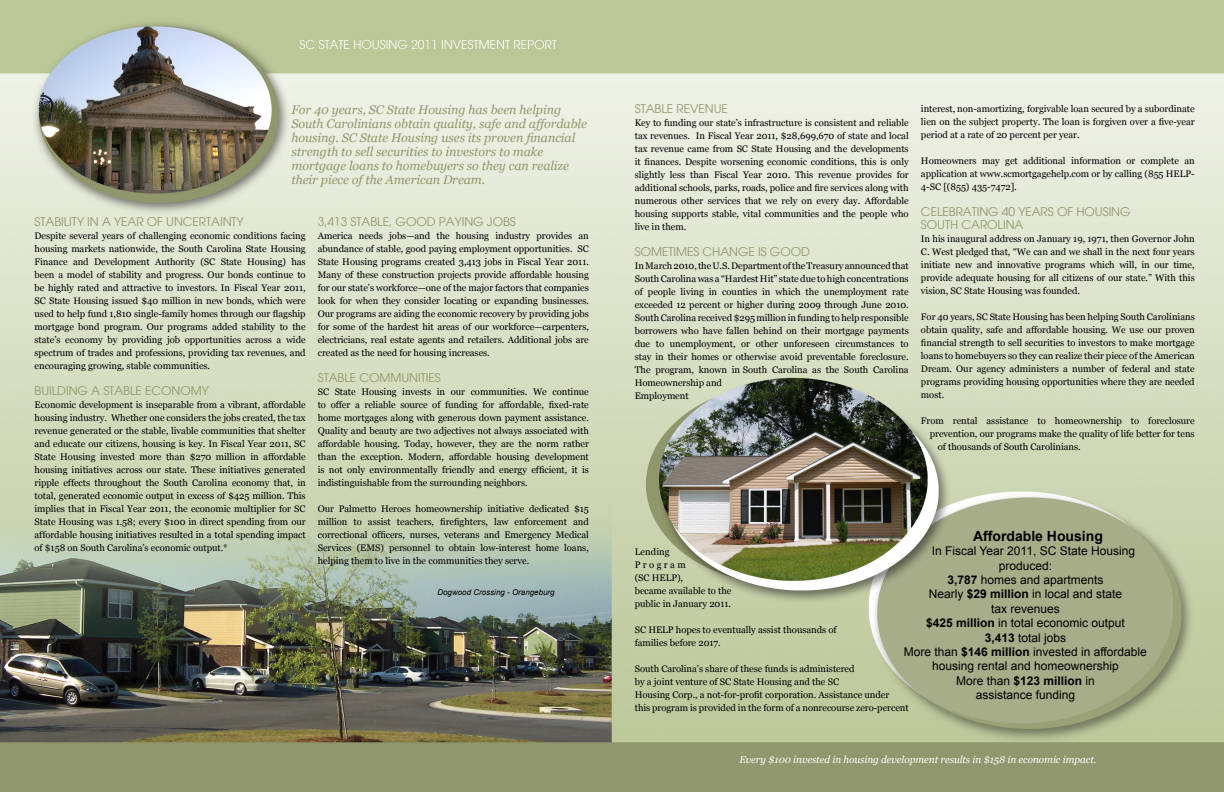
<style>
.page{position:relative;width:1224px;height:792px;background:#fff}
.page>*{position:absolute;margin:0;border:0;box-sizing:border-box;transform-origin:0 0}
.t1{font:700 14px "Arial";color:#000}
.t2{font:italic 12.5px/14px "Georgia";letter-spacing:-.005em;color:#91976c}
.t3{font:12px/14.4px "Arial";color:#000;text-align:center}
.t4{font:12px/13px "Avant Garde";letter-spacing:-.005em;color:#91976c}
.t5{font:italic 10px "Georgia";letter-spacing:-.005em;color:#fff}
.t6{font:9.5px/13px "Georgia";letter-spacing:-.005em;color:#000;text-align:justify}
.t7{font:italic 8px "Arial";color:#000}
.s1{font-weight:700}
</style>
<div class="page">
<img style="left:0;top:0;width:1224px;height:792px">
<p class="t2" style="left:292px;top:103px;width:297px">For 40 years, SC State Housing has been helping South Carolinians obtain quality, safe and affordable housing. SC State Housing uses its proven financial strength to sell securities to investors to make mortgage loans to homebuyers so they can realize their piece of the American Dream.</p>
<p class="t4" style="left:35px;top:215px;width:211px">STABILITY IN A YEAR OF UNCERTAINTY</p>
<p class="t6" style="left:35px;top:229px;width:273px">Despite several years of challenging economic conditions facing housing markets nationwide, the South Carolina State Housing Finance and Development Authority (SC State Housing) has been a model of stability and progress. Our bonds continue to be highly rated and attractive to investors. In Fiscal Year 2011, SC State Housing issued $40 million in new bonds, which were used to help fund 1,810 single-family homes through our flagship mortgage bond program. Our programs added stability to the state’s economy by providing job opportunities across a wide spectrum of trades and professions, providing tax revenues, and encouraging growing, stable communities.</p>
<p class="t4" style="left:35px;top:384px;width:176px">BUILDING A STABLE ECONOMY</p>
<p class="t6" style="left:35px;top:398px;width:273px">Economic development is inseparable from a vibrant, affordable housing industry. Whether one considers the jobs created, the tax revenue generated or the stable, livable communities that shelter and educate our citizens, housing is key. In Fiscal Year 2011, SC State Housing invested more than $270 million in affordable housing initiatives across our state. These initiatives generated</p>
<p class="t6" style="left:35px;top:476px;width:273px">ripple effects throughout the South Carolina economy that, in total, generated economic output in excess of $425 million. This implies that in Fiscal Year 2011, the economic multiplier for SC State Housing was 1.58; every $100 in direct spending from our affordable housing initiatives resulted in a total spending impact of $158 on South Carolina’s economic output.*</p>
<p class="t4" style="left:318px;top:215px;width:200px">3,413 STABLE, GOOD PAYING JOBS</p>
<p class="t6" style="left:318px;top:229px;width:273px">America needs jobs—and the housing industry provides an abundance of stable, good paying employment opportunities. SC State Housing programs created 3,413 jobs in Fiscal Year 2011.<br>Many of these construction projects provide affordable housing for our state’s workforce—one of the major factors that companies look for when they consider locating or expanding businesses.<br>Our programs are aiding the economic recovery by providing jobs</p>
<p class="t6" style="left:318px;top:320px;width:273px">for some of the hardest hit areas of our workforce—carpenters, electricians, real estate agents and retailers. Additional jobs are created as the need for housing increases.</p>
<p class="t4" style="left:318px;top:371px;width:125px">STABLE COMMUNITIES</p>
<p class="t6" style="left:318px;top:385px;width:273px">SC State Housing invests in our communities. We continue to offer a reliable source of funding for affordable, fixed-rate home mortgages along with generous down payment assistance.<br>Quality and beauty are two adjectives not always associated with affordable housing. Today, however, they are the norm rather than the exception. Modern, affordable housing development is not only environmentally friendly and energy efficient, it is indistinguishable from the surrounding neighbors.</p>
<p class="t6" style="left:318px;top:502px;width:273px">Our Palmetto Heroes homeownership initiative dedicated $15 million to assist teachers, firefighters, law enforcement and correctional officers, nurses, veterans and Emergency Medical Services (EMS) personnel to obtain low-interest home loans, helping them to live in the communities they serve.</p>
<p class="t7" style="left:437px;top:587px;width:119px">Dogwood Crossing - Orangeburg</p>
<p class="t4" style="left:635px;top:103px;width:95px">STABLE REVENUE</p>
<p class="t6" style="left:635px;top:117px;width:276px">Key to funding our state’s infrastructure is consistent and reliable tax revenues. In Fiscal Year 2011, $28,699,670 of state and local tax revenue came from SC State Housing and the developments it finances. Despite worsening economic conditions, this is only slightly less than Fiscal Year 2010. This revenue provides for additional schools, parks, roads, police and fire services along with numerous other services that we rely on every day. Affordable housing supports stable, vital communities and the people who live in them.</p>
<p class="t4" style="left:635px;top:246px;width:177px">SOMETIMES CHANGE IS GOOD</p>
<p class="t6" style="left:635px;top:260px;width:276px">In March 2010, the U.S. Department of the Treasury announced that South Carolina was a “Hardest Hit” state due to high concentrations of people living in counties in which the unemployment rate exceeded 12 percent or higher during 2009 through June 2010.<br>South Carolina received $295 million in funding to help responsible borrowers who have fallen behind on their mortgage payments due to unemployment, or other unforeseen circumstances to stay in their homes or otherwise avoid preventable foreclosure.<br>The program, known in South Carolina as the South Carolina Homeownership and</p>
<p class="t6" style="left:635px;top:390px;width:55px">Employment</p>
<p class="t6" style="left:921px;top:102px;width:275px">interest, non-amortizing, forgivable loan secured by a subordinate lien on the subject property. The loan is forgiven over a five-year period at a rate of 20 percent per year.</p>
<p class="t6" style="left:921px;top:154px;width:275px">Homeowners may get additional information or complete an application at www.scmortgagehelp.com or by calling (855 HELP-4-SC [(855) 435-7472].</p>
<p class="t4" style="left:921px;top:205px;width:211px">CELEBRATING 40 YEARS OF HOUSING<br>SOUTH CAROLINA</p>
<p class="t6" style="left:921px;top:232px;width:275px">In his inaugural address on January 19, 1971, then Governor John C. West pledged that, “We can and we shall in the next four years initiate new and innovative programs which will, in our time, provide adequate housing for all citizens of our state.” With this vision, SC State Housing was founded.</p>
<p class="t6" style="left:921px;top:310px;width:275px">For 40 years, SC State Housing has been helping South Carolinians obtain quality, safe and affordable housing. We use our proven financial strength to sell securities to investors to make mortgage loans to homebuyers so they can realize their piece of the American Dream. Our agency administers a number of federal and state programs providing housing opportunities where they are needed most.</p>
<p class="t6" style="left:921px;top:414px;width:275px">From rental assistance to homeownership to foreclosure</p>
<p class="t6" style="left:930px;top:427px;width:266px">prevention, our programs make the quality of life better for tens</p>
<p class="t6" style="left:938px;top:440px;width:145px">of thousands of South Carolinians.</p>
<p class="t1" style="left:973px;top:527px;width:131px">Affordable Housing</p>
<p class="t3" style="left:999px;top:544px;width:138px;text-align:left;text-indent:-67px">In Fiscal Year 2011, SC State Housing produced:</p>
<p class="t3" style="left:947px;top:573px;width:158px"><span class="s1">3,787</span> homes and apartments</p>
<p class="t3" style="left:929px;top:587px;width:195px">Nearly <span class="s1">$29 million</span> in local and state tax revenues</p>
<p class="t3" style="left:926px;top:616px;width:200px"><span class="s1">$425 million</span> in total economic output</p>
<p class="t3" style="left:985px;top:630px;width:83px"><span class="s1">3,413</span> total jobs</p>
<p class="t3" style="left:904px;top:645px;width:244px">More than <span class="s1">$146 million</span> invested in affordable housing rental and homeownership</p>
<p class="t3" style="left:956px;top:673px;width:140px">More than <span class="s1">$123 million</span> in assistance funding</p>
<p class="t6" style="left:635px;top:546px;width:53px;text-align:left">Lending<br>Program (SC HELP),</p>
<p class="t6" style="left:635px;top:585px;width:98px">became available to the</p>
<p class="t6" style="left:635px;top:598px;width:98px">public in January 2011.</p>
<p class="t6" style="left:635px;top:624px;width:203px">SC HELP hopes to eventually assist thousands of</p>
<p class="t6" style="left:635px;top:637px;width:88px">families before 2017.</p>
<p class="t6" style="left:635px;top:663px;width:221px">South Carolina’s share of these funds is administered</p>
<p class="t6" style="left:635px;top:676px;width:206px">by a joint venture of SC State Housing and the SC</p>
<p class="t6" style="left:635px;top:689px;width:256px">Housing Corp., a not-for-profit corporation. Assistance under</p>
<p class="t6" style="left:635px;top:702px;width:275px">this program is provided in the form of a nonrecourse zero-percent</p>
<p class="t5" style="left:740px;top:754px;width:358px">Every $100 invested in housing development results in $158 in economic impact.</p>
</div>
